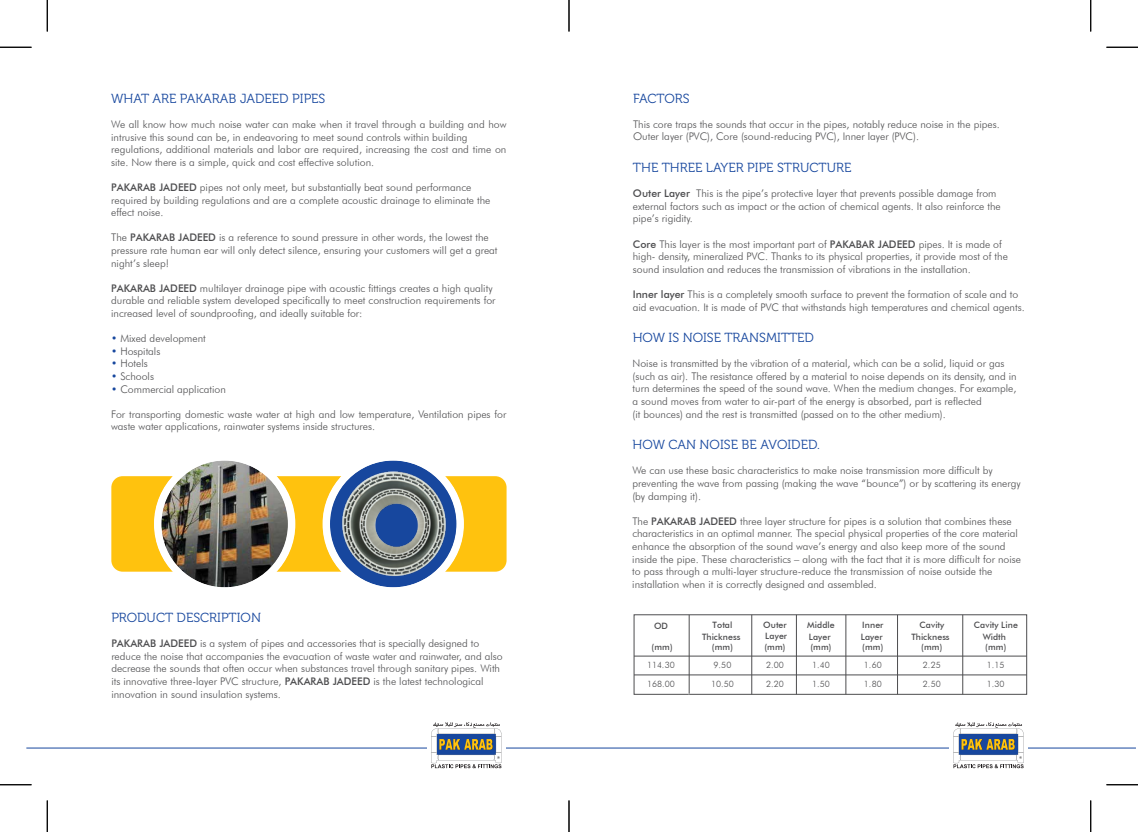
<style>
.page{position:relative;width:1138px;height:832px;background:#fff}
.page>*{position:absolute;margin:0;border:0;box-sizing:border-box;transform-origin:0 0}
.t1{font:13.12px "Museo 300";color:#17479e}
.t2{font:300 10.5px/12.6px "Futura BT";color:#4d4d4f}
.t3{font:500 8.75px/10.5px "Futura BT";letter-spacing:.015em;color:#4d4d4f}
.t4{font:300 8.75px/19.1px "Futura BT";color:#4d4d4f}
.s1{font-weight:500}
.s2{color:#17479e}
</style>
<div class="page">
<hr style="left:26px;top:747px;width:1109px;height:1px;background:#17479e">
<svg style="left:949px;top:736px;width:78px;height:20px"></svg>
<svg style="left:953px;top:722px;width:70px;height:46px"></svg>
<svg style="left:427px;top:736px;width:78px;height:20px"></svg>
<svg style="left:431px;top:722px;width:70px;height:46px"></svg>
<hr style="left:689px;top:615px;width:1px;height:79px;background:#4d4d4f">
<hr style="left:751px;top:615px;width:1px;height:79px;background:#4d4d4f">
<hr style="left:796px;top:615px;width:1px;height:79px;background:#4d4d4f">
<hr style="left:845px;top:615px;width:1px;height:79px;background:#4d4d4f">
<hr style="left:897px;top:615px;width:1px;height:79px;background:#4d4d4f">
<hr style="left:962px;top:615px;width:1px;height:79px;background:#4d4d4f">
<hr style="left:634px;top:656px;width:392px;height:1px;background:#4d4d4f">
<hr style="left:634px;top:675px;width:392px;height:1px;background:#4d4d4f">
<svg style="left:111px;top:476px;width:395px;height:96px;background:#ffc621"></svg>
<img style="left:158px;top:457px;width:133px;height:133px;border-radius:67px">
<img style="left:295px;top:461px;width:192px;height:125px">
<div style="left:322px;top:453px;width:141px;height:141px;border:7px solid #fff;border-radius:50%"></div>
<div style="left:154px;top:453px;width:141px;height:141px;border:7px solid #fff;border-radius:50%"></div>
<hr style="left:47px;top:0;width:1px;height:32px;background:#000">
<hr style="left:569px;top:0;width:1px;height:32px;background:#000">
<hr style="left:1090px;top:0;width:1px;height:32px;background:#000">
<hr style="left:0;top:47px;width:32px;height:1px;background:#000">
<hr style="left:0;top:784px;width:32px;height:1px;background:#000">
<hr style="left:1106px;top:47px;width:31px;height:1px;background:#000">
<hr style="left:1106px;top:784px;width:31px;height:1px;background:#000">
<hr style="left:47px;top:800px;width:1px;height:32px;background:#000">
<hr style="left:1090px;top:800px;width:1px;height:32px;background:#000">
<hr style="left:569px;top:800px;width:1px;height:32px;background:#000">
<p class="t1" style="left:111px;top:91px;width:216px">WHAT ARE PAKARAB JADEED PIPES</p>
<p class="t2" style="left:111px;top:118px;width:397px">We all know how much noise water can make when it travel through a building and how intrusive this sound can be, in endeavoring to meet sound controls within building regulations, additional materials and labor are required, increasing the cost and time on site. Now there is a simple, quick and cost effective solution.</p>
<p class="t2" style="left:111px;top:181px;width:381px"><span class="s1">PAKARAB JADEED</span> pipes not only meet, but substantially beat sound performance required by building regulations and are a complete acoustic drainage to eliminate the effect noise.</p>
<p class="t2" style="left:111px;top:231px;width:388px">The <span class="s1">PAKARAB JADEED</span> is a reference to sound pressure in other words, the lowest the pressure rate human ear will only detect silence, ensuring your customers will get a great night’s sleep!</p>
<p class="t2" style="left:111px;top:282px;width:386px"><span class="s1">PAKARAB JADEED</span> multilayer drainage pipe with acoustic fittings creates a high quality durable and reliable system developed specifically to meet construction requirements for increased level of soundproofing, and ideally suitable for:</p>
<p class="t2" style="left:111px;top:332px;width:96px"><span class="s2">•</span> Mixed development</p>
<p class="t2" style="left:111px;top:345px;width:51px"><span class="s2">•</span> Hospitals</p>
<p class="t2" style="left:111px;top:357px;width:38px"><span class="s2">•</span> Hotels</p>
<p class="t2" style="left:111px;top:370px;width:44px"><span class="s2">•</span> Schools</p>
<p class="t2" style="left:111px;top:382px;width:116px"><span class="s2">•</span> Commercial application</p>
<p class="t2" style="left:111px;top:408px;width:397px">For transporting domestic waste water at high and low temperature, Ventilation pipes for waste water applications, rainwater systems inside structures.</p>
<p class="t1" style="left:633px;top:91px;width:58px">FACTORS</p>
<p class="t2" style="left:633px;top:118px;width:368px">This core traps the sounds that occur in the pipes, notably reduce noise in the pipes.<br>Outer layer (PVC), Core (sound-reducing PVC), Inner layer (PVC).</p>
<p class="t1" style="left:633px;top:160px;width:220px">THE THREE LAYER PIPE STRUCTURE</p>
<p class="t2" style="left:633px;top:187px;width:369px"><span class="s1">Outer Layer</span> This is the pipe’s protective layer that prevents possible damage from external factors such as impact or the action of chemical agents. It also reinforce the pipe’s rigidity.</p>
<p class="t2" style="left:632px;top:237px;width:376px"><span class="s1">Core</span> This layer is the most important part of <span class="s1">PAKABAR JADEED</span> pipes. It is made of high- density, mineralized PVC. Thanks to its physical properties, it provide most of the sound insulation and reduces the transmission of vibrations in the installation.</p>
<p class="t2" style="left:632px;top:288px;width:393px"><span class="s1">Inner layer</span> This is a completely smooth surface to prevent the formation of scale and to aid evacuation. It is made of PVC that withstands high temperatures and chemical agents.</p>
<p class="t1" style="left:632px;top:330px;width:183px">HOW IS NOISE TRANSMITTED</p>
<p class="t2" style="left:632px;top:357px;width:385px">Noise is transmitted by the vibration of a material, which can be a solid, liquid or gas (such as air). The resistance offered by a material to noise depends on its density, and in turn determines the speed of the sound wave. When the medium changes. For example, a sound moves from water to air-part of the energy is absorbed, part is reflected<br>(it bounces) and the rest is transmitted (passed on to the other medium).</p>
<p class="t1" style="left:632px;top:438px;width:189px">HOW CAN NOISE BE AVOIDED.</p>
<p class="t2" style="left:632px;top:464px;width:390px">We can use these basic characteristics to make noise transmission more difficult by preventing the wave from passing (making the wave “bounce”) or by scattering its energy (by damping it).</p>
<p class="t2" style="left:632px;top:515px;width:390px">The <span class="s1">PAKARAB JADEED</span> three layer structure for pipes is a solution that combines these characteristics in an optimal manner. The special physical properties of the core material enhance the absorption of the sound wave’s energy and also keep more of the sound inside the pipe. These characteristics – along with the fact that it is more difficult for noise to pass through a multi-layer structure-reduce the transmission of noise outside the installation when it is correctly designed and assembled.</p>
<p class="t1" style="left:111px;top:610px;width:151px">PRODUCT DESCRIPTION</p>
<p class="t2" style="left:111px;top:637px;width:393px"><span class="s1">PAKARAB JADEED</span> is a system of pipes and accessories that is specially designed to reduce the noise that accompanies the evacuation of waste water and rainwater, and also decrease the sounds that often occur when substances travel through sanitary pipes. With its innovative three-layer PVC structure, <span class="s1">PAKARAB JADEED</span> is the latest technological innovation in sound insulation systems.</p>
<p class="t3" style="left:764px;top:642px;width:23px">(mm)</p>
<p class="t3" style="left:808px;top:631px;width:24px">Layer (mm)</p>
<p class="t3" style="left:860px;top:631px;width:24px">Layer (mm)</p>
<p class="t3" style="left:982px;top:631px;width:25px">Width (mm)</p>
<p class="t3" style="left:763px;top:620px;width:25px">Outer<br>Layer</p>
<p class="t3" style="left:807px;top:620px;width:29px">Middle</p>
<p class="t3" style="left:702px;top:620px;width:40px;line-height:10.8px;text-align:center">Total<br>Thickness (mm)</p>
<p class="t3" style="left:862px;top:620px;width:23px">Inner</p>
<p class="t3" style="left:919px;top:620px;width:26px">Cavity</p>
<p class="t4" style="left:863px;top:655px;width:19px">1.60<br>1.80</p>
<p class="t4" style="left:922px;top:655px;width:19px">2.25<br>2.50</p>
<p class="t3" style="left:973px;top:620px;width:46px">Cavity Line</p>
<p class="t3" style="left:654px;top:621px;width:15px">OD</p>
<p class="t3" style="left:651px;top:642px;width:23px">(mm)</p>
<p class="t3" style="left:911px;top:631px;width:40px;text-align:center">Thickness (mm)</p>
<p class="t4" style="left:766px;top:655px;width:19px">2.00<br>2.20</p>
<p class="t4" style="left:812px;top:655px;width:19px">1.40<br>1.50</p>
<p class="t4" style="left:647px;top:655px;width:29px">114.30<br>168.00</p>
<p class="t4" style="left:711px;top:655px;width:24px">9.50<br>10.50</p>
<p class="t4" style="left:986px;top:655px;width:19px">1.15<br>1.30</p>
</div>
